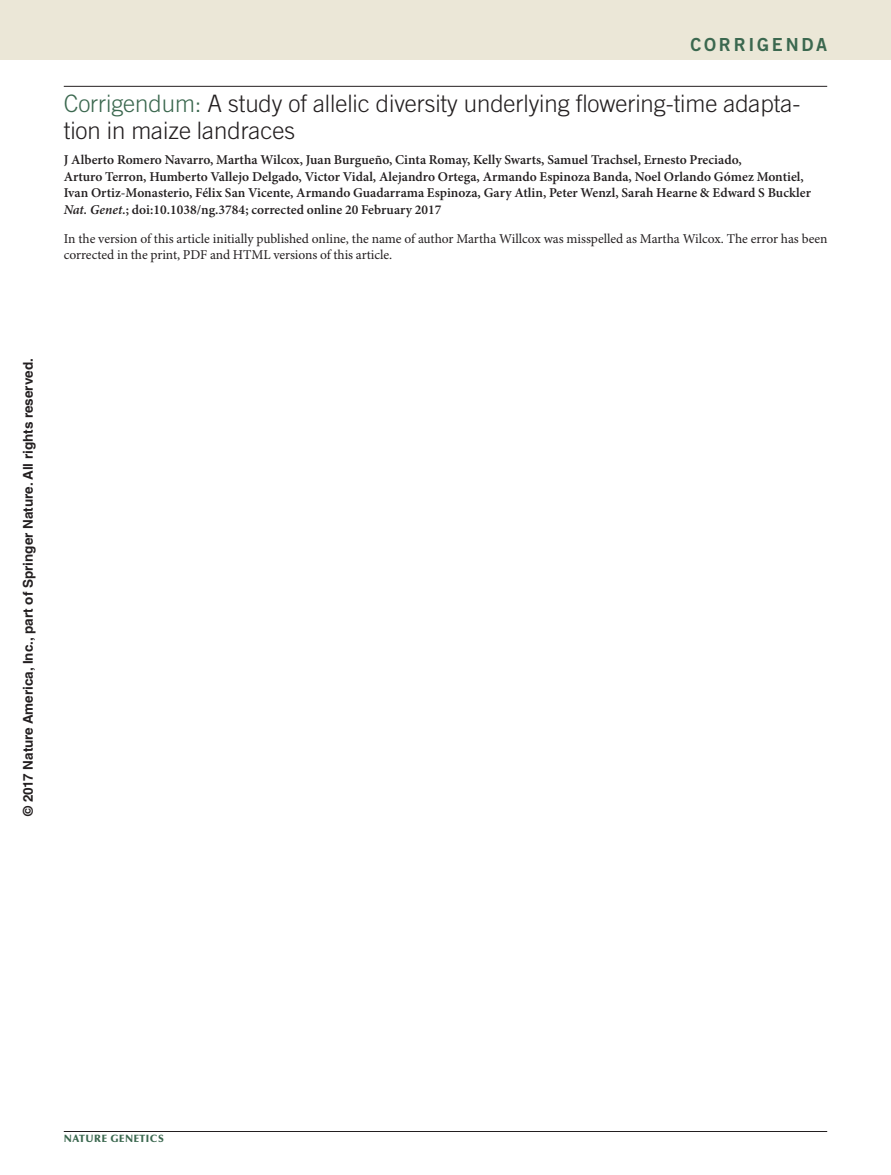
<style>
.page{position:relative;width:891px;height:1175px;background:#fff}
.page>*{position:absolute;margin:0;border:0;box-sizing:border-box;transform-origin:0 0}
.t1{font:300 24px/27px "Trade Gothic LT Std";letter-spacing:-.005em;color:#231f20}
.t2{font:18px "Trade Gothic LT Std Bd 2";letter-spacing:.15em;color:#3b684f}
.t3{font:600 13.5px/16.5px "Minion Pro";color:#231f20}
.t4{font:13.5px/16.5px "Minion Pro";letter-spacing:-.005em;color:#231f20}
.t5{font:700 13.5px "Helvetica LT Std";color:#231f20}
.t6{font:900 10.5px "Optima LT Std";letter-spacing:.05em;color:#3b684f}
.s1{color:#3b684f}
.s2{font-style:italic}
</style>
<div class="page">
<div style="left:0;top:0;width:891px;height:60px;background:#ebe7d7"></div>
<hr style="left:64px;top:1131px;width:763px;height:1px;background:#231f20">
<hr style="left:64px;top:86px;width:763px;height:1px;background:#231f20">
<h2 class="t2" style="left:691px;top:34px;width:138px">CORRIGENDA</h2>
<h1 class="t1" style="left:64px;top:90px;width:738px"><span class="s1">Corrigendum:</span> A study of allelic diversity underlying flowering-time adapta&shy;tion in maize landraces</h1>
<p class="t3" style="left:64px;top:152px;width:749px">J Alberto Romero Navarro, Martha Wilcox, Juan Burgueño, Cinta Romay, Kelly Swarts, Samuel Trachsel, Ernesto Preciado,<br>Arturo Terron, Humberto Vallejo Delgado, Victor Vidal, Alejandro Ortega, Armando Espinoza Banda, Noel Orlando Gómez Montiel, Ivan Ortiz-Monasterio, Félix San Vicente, Armando Guadarrama Espinoza, Gary Atlin, Peter Wenzl, Sarah Hearne &amp; Edward S Buckler <span class="s2">Nat. Genet.</span>; doi:10.1038/ng.3784; corrected online 20 February 2017</p>
<p class="t4" style="left:64px;top:231px;width:765px">In the version of this article initially published online, the name of author Martha Willcox was misspelled as Martha Wilcox. The error has been corrected in the print, PDF and HTML versions of this article.</p>
<p class="t5" style="left:20px;top:816px;width:459px;rotate:-90deg">© 2017 Nature America, Inc., part of Springer Nature. All rights reserved.</p>
<p class="t6" style="left:64px;top:1132px;width:102px">NATURE GENETICS</p>
</div>
